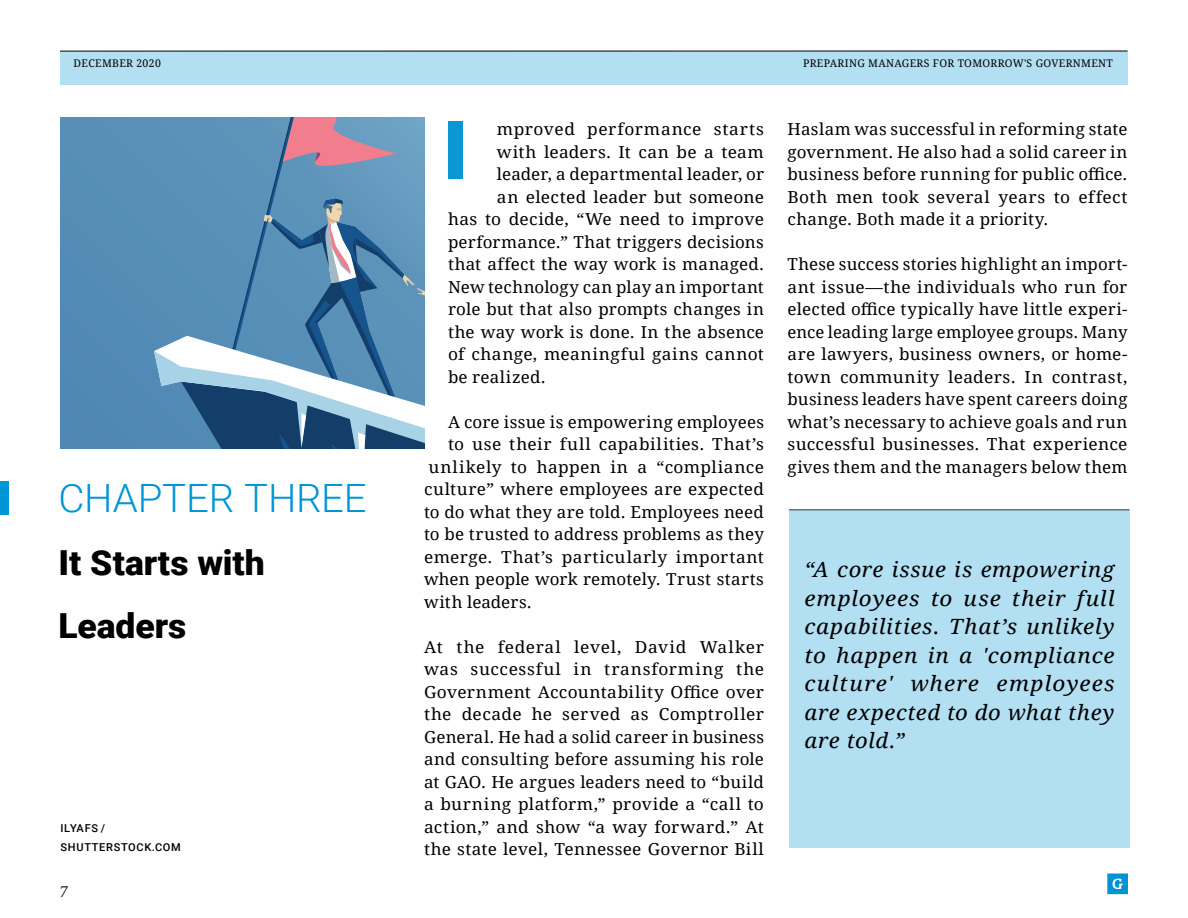
<style>
.page{position:relative;width:1188px;height:918px;background:#fff}
.page>*{position:absolute;margin:0;border:0;box-sizing:border-box;transform-origin:0 0}
.GE-stye{font:900 81px "Roboto";color:#0d96d4}
.Body_Adjustments{font:300 39px "Roboto";letter-spacing:-.005em;color:#0095d5}
.Body_Adjustments-2{font:900 34.5px/63px "Roboto";color:#000}
.GE-stye-2{font:italic 21px/28.5px "Droid Serif";letter-spacing:.04em;color:#000;text-align:justify;scale:1.05 1}
.GE-stye-3{font:16.5px/22.5px "Droid Serif";letter-spacing:.015em;color:#000;text-align:justify}
.GE-stye-4{font:16.5px/22.5px "Droid Serif";letter-spacing:.015em;color:#000;text-align:justify;scale:1.05 1}
.GE-stye-5{font:16.5px "Droid Serif";letter-spacing:.035em;color:#000;scale:1.05 1}
.GE-stye-6{font:16.5px "Droid Serif";letter-spacing:.015em;color:#000;scale:1.04 1}
.t1{font:italic 15px "Droid Serif";color:#231f20}
.Bullets{font:500 10.95px "Roboto";letter-spacing:.06em;color:#000}
.t2{font:10.5px "Droid Serif";letter-spacing:.03em;color:#000}
</style>
<div class="page">
<div style="left:60px;top:51px;width:1068px;height:34px;background:#b3dff3"></div>
<hr style="left:60px;top:51px;width:1068px;height:1px;background:#000">
<svg style="left:1107px;top:873px;width:21px;height:21px"></svg>
<div style="left:60px;top:117px;width:364px;height:331px;background:#548cb5"></div>
<svg style="left:154px;top:117px;width:270px;height:331px"></svg>
<div style="left:0;top:481px;width:8px;height:33px;background:#0095d5"></div>
<div style="left:789px;top:510px;width:341px;height:338px;background:#b3dff3"></div>
<hr style="left:789px;top:510px;width:341px;height:1px;background:#231f20">
<p class="t2" style="left:74px;top:56px;width:89px">DECEMBER 2020</p>
<p class="t2" style="left:803px;top:56px;width:311px">PREPARING MANAGERS FOR TOMORROW'S GOVERNMENT</p>
<p class="Body_Adjustments" style="left:58px;top:471px;width:310px">CHAPTER THREE</p>
<p class="Body_Adjustments-2" style="left:58px;top:530px;width:208px">It Starts with<br>Leaders</p>
<p class="Bullets" style="left:61px;top:820px;width:46px">ILYAFS /</p>
<p class="Bullets" style="left:61px;top:840px;width:122px">SHUTTERSTOCK.COM</p>
<p class="t1" style="left:60px;top:881px;width:10px">7</p>
<p class="GE-stye" style="left:443px;top:93px;width:27px">I</p>
<p class="GE-stye-5" style="left:497px;top:118px;width:256px">mproved performance starts</p>
<p class="GE-stye-4" style="left:497px;top:140px;width:256px">with leaders. It can be a team</p>
<p class="GE-stye-3" style="left:497px;top:162px;width:269px">leader, a departmental leader, or</p>
<p class="GE-stye-4" style="left:497px;top:185px;width:256px">an elected leader but someone</p>
<p class="GE-stye-4" style="left:448px;top:207px;width:302px">has to decide, “We need to improve</p>
<p class="GE-stye-3" style="left:448px;top:230px;width:317px">performance.” That triggers decisions</p>
<p class="GE-stye-3" style="left:448px;top:252px;width:317px">that affect the way work is managed.</p>
<p class="GE-stye-3" style="left:448px;top:275px;width:317px">New technology can play an important</p>
<p class="GE-stye-3" style="left:448px;top:297px;width:317px">role but that also prompts changes in</p>
<p class="GE-stye-3" style="left:448px;top:320px;width:317px">the way work is done. In the absence</p>
<p class="GE-stye-5" style="left:448px;top:343px;width:302px">of change, meaningful gains cannot</p>
<p class="GE-stye-3" style="left:448px;top:365px;width:99px">be realized.</p>
<p class="GE-stye-3" style="left:448px;top:410px;width:318px">A core issue is empowering employees</p>
<p class="GE-stye-4" style="left:448px;top:432px;width:302px">to use their full capabilities. That’s</p>
<p class="GE-stye-4" style="left:429px;top:455px;width:321px">unlikely to happen in a “compliance</p>
<p class="GE-stye-6" style="left:424px;top:478px;width:328px">culture” where employees are expected</p>
<p class="GE-stye-3" style="left:424px;top:500px;width:341px">to do what they are told. Employees need</p>
<p class="GE-stye-3" style="left:424px;top:522px;width:342px">to be trusted to address problems as they</p>
<p class="GE-stye-4" style="left:424px;top:545px;width:325px">emerge. That’s particularly important</p>
<p class="GE-stye-3" style="left:424px;top:567px;width:341px">when people work remotely. Trust starts</p>
<p class="GE-stye-3" style="left:424px;top:590px;width:109px">with leaders.</p>
<p class="GE-stye-4" style="left:424px;top:635px;width:325px">At the federal level, David Walker was successful in transforming the Government Accountability Office over the decade he served as Comptroller General. He had a solid career in business and consulting before assuming his role at GAO. He argues leaders need to “build a burning platform,” provide a “call to action,” and show “a way forward.” At the state level, Tennessee Governor Bill</p>
<p class="GE-stye-3" style="left:788px;top:117px;width:342px">Haslam was successful in reforming state government. He also had a solid career in business before running for public office.<br>Both men took several years to effect change. Both made it a priority.</p>
<p class="GE-stye-3" style="left:788px;top:252px;width:342px">These success stories highlight an import&shy;ant issue—the individuals who run for elected office typically have little experi&shy;ence leading large employee groups. Many are lawyers, business owners, or home&shy;town community leaders. In contrast, business leaders have spent careers doing what’s necessary to achieve goals and run successful businesses. That experience gives them and the managers below them</p>
<p class="GE-stye-2" style="left:805px;top:555px;width:297px">“A core issue is empowering employees to use their full capabilities. That’s unlikely to happen in a 'compliance culture' where employees are expected to do what they are told.”</p>
</div>
